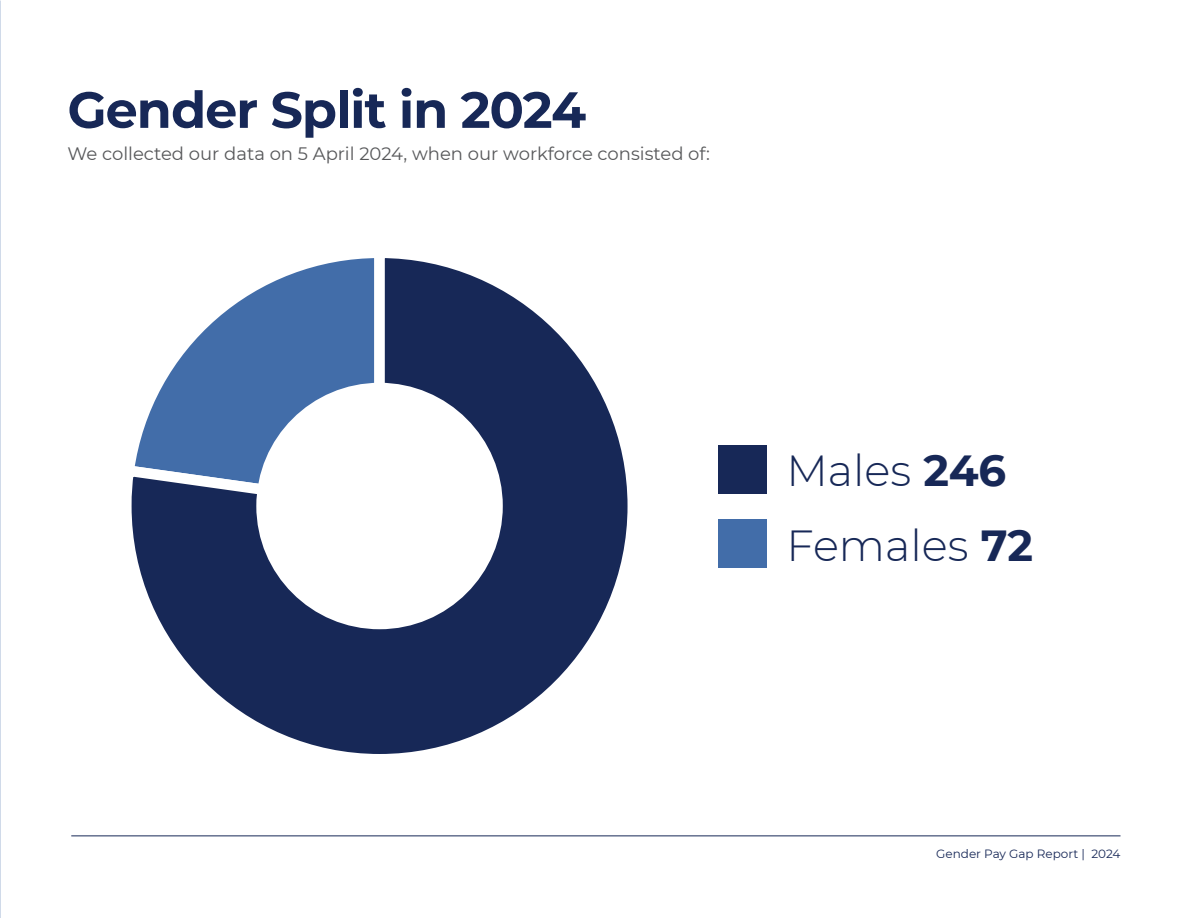
<style>
.page{position:relative;width:1188px;height:918px;background:#fff}
.page>*{position:absolute;margin:0;border:0;box-sizing:border-box;transform-origin:0 0}
.Section_Title{font:700 50.85px "Montserrat";letter-spacing:-.02em;color:#172857}
.Body_Text_-_11pt_Justified{font:300 43.35px "Montserrat";color:#172857}
.Pull_Text{font:18px "Montserrat";color:#57585a}
.t1{font:12px "Montserrat";color:#172857}
.s1{font-weight:700}
</style>
<div class="page">
<div style="left:718px;top:445px;width:48px;height:49px;background:#172857"></div>
<div style="left:718px;top:520px;width:48px;height:48px;background:#426da9"></div>
<hr style="left:71px;top:836px;width:1049px;height:1px;background:#172857">
<svg style="left:131px;top:258px;width:497px;height:496px"></svg>
<div style="left:256px;top:383px;width:247px;height:246px;background:#fff;border-radius:50%"></div>
<p class="Section_Title" style="left:68px;top:73px;width:520px">Gender Split in 2024</p>
<p class="Pull_Text" style="left:68px;top:141px;width:644px">We collected our data on 5 April 2024, when our workforce consisted of:</p>
<p class="Body_Text_-_11pt_Justified" style="left:786px;top:442px;width:221px">Males <span class="s1">246</span></p>
<p class="Body_Text_-_11pt_Justified" style="left:786px;top:516px;width:248px">Females <span class="s1">72</span></p>
<p class="t1" style="left:936px;top:845px;width:186px">Gender Pay Gap Report | 2024</p>
</div>
